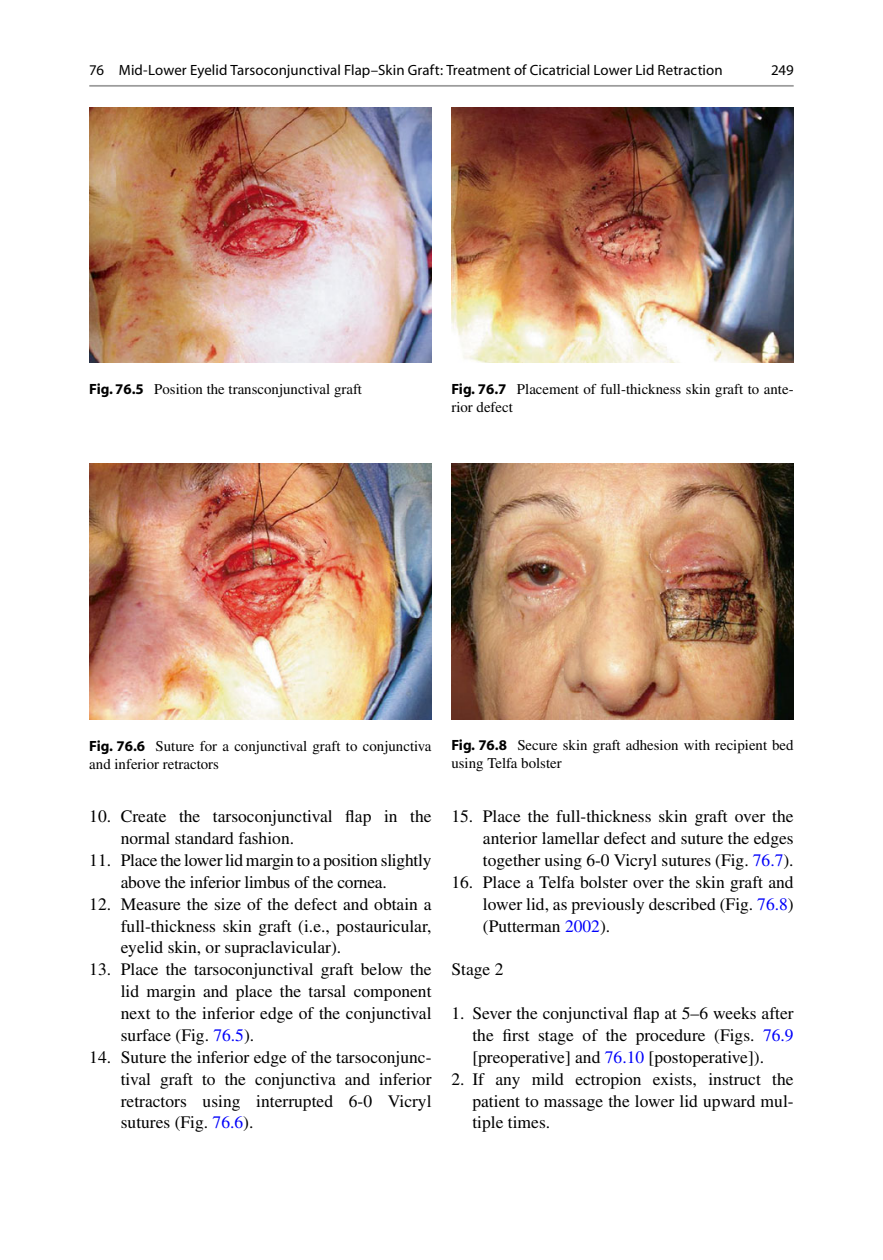
<style>
.page{position:relative;width:883px;height:1260px;background:#fff}
.page>*{position:absolute;margin:0;border:0;box-sizing:border-box;transform-origin:0 0}
.t1{font:17.5px/21.9px "Thcwwc Bwxmtq Times";color:#000;text-align:justify}
.t2{font:14.88px/17.5px "Thcwwc Bwxmtq Times";color:#000}
.t3{font:14.88px "Byxntm Lvbxnb Myriad";letter-spacing:.005em;color:#000}
.s1{font-family:"Nmjnqc Msjmsq Myriad";font-weight:700}
.s2{color:#0000fa}
</style>
<div class="page">
<img style="left:89px;top:107px;width:343px;height:256px">
<img style="left:451px;top:107px;width:343px;height:256px">
<img style="left:89px;top:464px;width:343px;height:256px">
<img style="left:451px;top:464px;width:343px;height:255px">
<hr style="left:89px;top:85px;width:705px;height:2px;background:#9c9c9c">
<p class="t3" style="left:89px;top:64px;width:635px">76 Mid-Lower Eyelid Tarsoconjunctival Flap–Skin Graft: Treatment of Cicatricial Lower Lid Retraction</p>
<p class="t3" style="left:771px;top:64px;width:24px">249</p>
<p class="t2" style="left:89px;top:382px;width:274px"><span class="s1">Fig. 76.5</span> Position the transconjunctival graft</p>
<p class="t2" style="left:451px;top:382px;width:344px"><span class="s1">Fig. 76.7</span> Placement of full-thickness skin graft to ante&shy;rior defect</p>
<p class="t2" style="left:89px;top:739px;width:344px"><span class="s1">Fig. 76.6</span> Suture for a conjunctival graft to conjunctiva and inferior retractors</p>
<p class="t2" style="left:451px;top:738px;width:344px"><span class="s1">Fig. 76.8</span> Secure skin graft adhesion with recipient bed using Telfa bolster</p>
<p class="t1" style="left:121px;top:807px;width:312px;text-indent:-31px">10. Create the tarsoconjunctival flap in the normal standard fashion.</p>
<p class="t1" style="left:121px;top:851px;width:312px;text-indent:-31px">11. Place the lower lid margin to a position slightly above the inferior limbus of the cornea.</p>
<p class="t1" style="left:121px;top:895px;width:312px;text-indent:-31px">12. Measure the size of the defect and obtain a full-thickness skin graft (i.e., postauricular, eyelid skin, or supraclavicular).</p>
<p class="t1" style="left:121px;top:960px;width:312px;text-indent:-31px">13. Place the tarsoconjunctival graft below the lid margin and place the tarsal component next to the inferior edge of the conjunctival surface (Fig. <span class="s2">76.5</span> ).</p>
<p class="t1" style="left:121px;top:1048px;width:312px;text-indent:-32px">14. Suture the inferior edge of the tarsoconjunc&shy;tival graft to the conjunctiva and inferior retractors using interrupted 6-0 Vicryl sutures (Fig. <span class="s2">76.6</span> ).</p>
<p class="t1" style="left:483px;top:807px;width:312px;text-indent:-32px">15. Place the full-thickness skin graft over the anterior lamellar defect and suture the edges together using 6-0 Vicryl sutures (Fig. <span class="s2">76.7</span> ).</p>
<p class="t1" style="left:483px;top:873px;width:312px;text-indent:-32px">16. Place a Telfa bolster over the skin graft and lower lid, as previously described (Fig. <span class="s2">76.8</span> ) (Putterman <span class="s2">2002</span> ).</p>
<p class="t1" style="left:451px;top:960px;width:54px">Stage 2</p>
<p class="t1" style="left:472px;top:1004px;width:323px;text-indent:-21px">1. Sever the conjunctival flap at 5–6 weeks after the first stage of the procedure (Figs. <span class="s2">76.9 </span>[preoperative] and <span class="s2">76.10</span> [postoperative]).</p>
<p class="t1" style="left:472px;top:1070px;width:323px;text-indent:-21px">2. If any mild ectropion exists, instruct the patient to massage the lower lid upward mul&shy;tiple times.</p>
</div>
